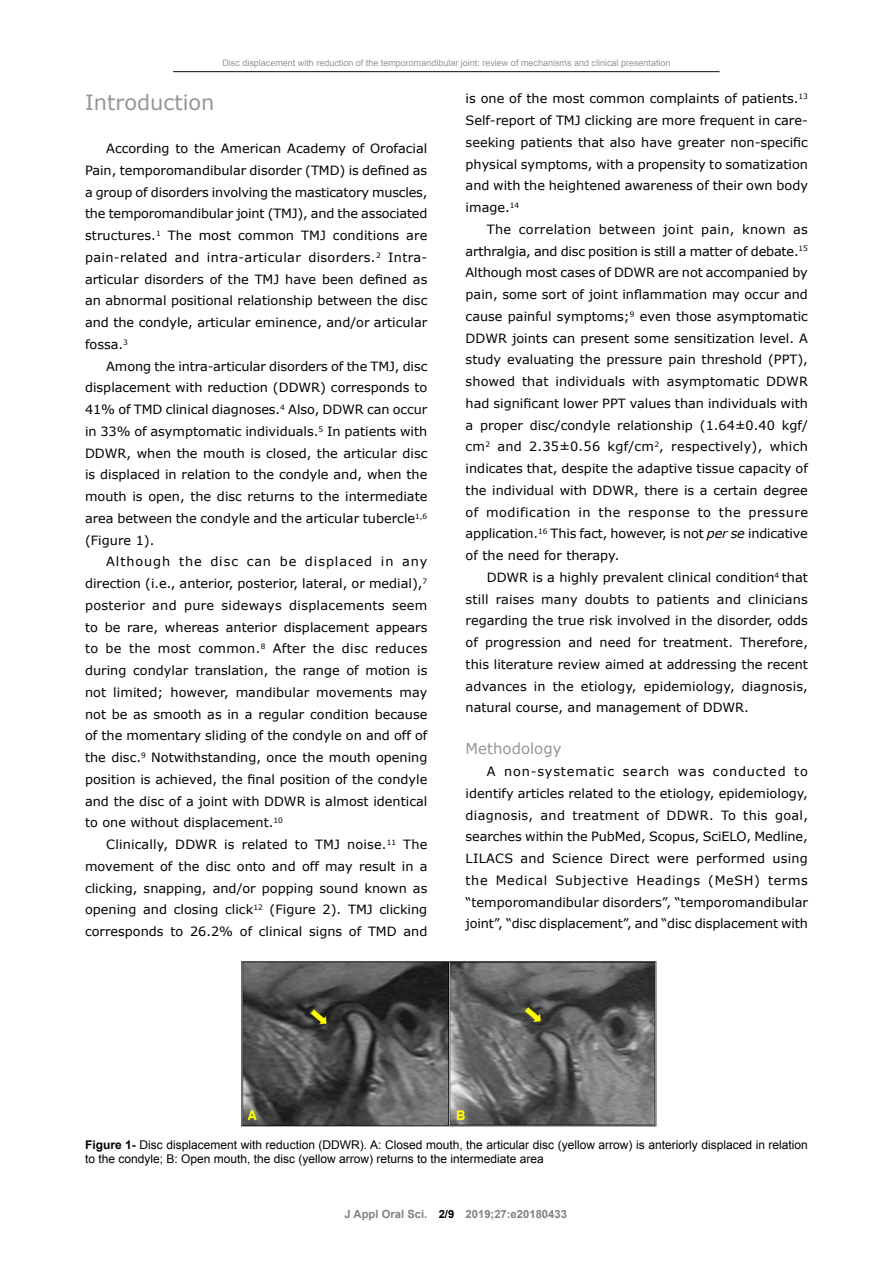
<style>
.page{position:relative;width:893px;height:1263px;background:#fff}
.page>*{position:absolute;margin:0;border:0;box-sizing:border-box;transform-origin:0 0}
.t1{font:21px "Verdana";color:#939598}
.t2{font:15px "Verdana";color:#939598}
.t3{font:12.75px/21.8px "Verdana";color:#000;text-align:justify}
.t4{font:12px/14.4px "Arial";color:#000}
.t5{font:700 11.25px "Arial";color:#808285}
.t6{font:9px "Arial";color:#939598}
.s1{font-style:italic}
.s2{font-weight:700}
.s3{color:#000}
</style>
<div class="page">
<hr style="left:173px;top:71px;width:547px;height:1px;background:#00110d">
<img style="left:241px;top:961px;width:416px;height:166px">
<p class="t6" style="left:222px;top:57px;width:450px">Disc displacement with reduction of the temporomandibular joint: review of mechanisms and clinical presentation</p>
<h1 class="t1" style="left:85px;top:88px;width:131px">Introduction</h1>
<p class="t3" style="left:85px;top:137px;width:344px;text-indent:21px">According to the American Academy of Orofacial Pain, temporomandibular disorder (TMD) is defined as a group of disorders involving the masticatory muscles, the temporomandibular joint (TMJ), and the associated structures.<sup>1</sup> The most common TMJ conditions are pain-related and intra-articular disorders.<sup>2</sup> Intra&shy;articular disorders of the TMJ have been defined as an abnormal positional relationship between the disc and the condyle, articular eminence, and/or articular fossa.<sup>3</sup></p>
<p class="t3" style="left:85px;top:355px;width:344px;text-indent:21px">Among the intra-articular disorders of the TMJ, disc displacement with reduction (DDWR) corresponds to 41% of TMD clinical diagnoses.<sup>4</sup> Also, DDWR can occur in 33% of asymptomatic individuals.<sup>5</sup> In patients with DDWR, when the mouth is closed, the articular disc is displaced in relation to the condyle and, when the mouth is open, the disc returns to the intermediate area between the condyle and the articular tubercle<sup>1,6 </sup>(Figure 1).</p>
<p class="t3" style="left:85px;top:551px;width:344px;text-indent:21px">Although the disc can be displaced in any direction (i.e., anterior, posterior, lateral, or medial),<sup>7 </sup>posterior and pure sideways displacements seem to be rare, whereas anterior displacement appears to be the most common.<sup>8</sup> After the disc reduces during condylar translation, the range of motion is not limited; however, mandibular movements may not be as smooth as in a regular condition because of the momentary sliding of the condyle on and off of the disc.<sup>9</sup> Notwithstanding, once the mouth opening position is achieved, the final position of the condyle and the disc of a joint with DDWR is almost identical to one without displacement.<sup>10</sup></p>
<p class="t3" style="left:85px;top:833px;width:344px;text-indent:21px">Clinically, DDWR is related to TMJ noise.<sup>11</sup> The movement of the disc onto and off may result in a clicking, snapping, and/or popping sound known as opening and closing click<sup>12</sup> (Figure 2). TMJ clicking corresponds to 26.2% of clinical signs of TMD and</p>
<p class="t3" style="left:466px;top:88px;width:344px">is one of the most common complaints of patients.<sup>13<br></sup>Self-report of TMJ clicking are more frequent in care&shy;seeking patients that also have greater non-specific physical symptoms, with a propensity to somatization and with the heightened awareness of their own body image.<sup>14</sup></p>
<p class="t3" style="left:466px;top:218px;width:344px;text-indent:21px">The correlation between joint pain, known as arthralgia, and disc position is still a matter of debate.<sup>15<br></sup>Although most cases of DDWR are not accompanied by pain, some sort of joint inflammation may occur and cause painful symptoms;<sup>9</sup> even those asymptomatic DDWR joints can present some sensitization level. A study evaluating the pressure pain threshold (PPT), showed that individuals with asymptomatic DDWR had significant lower PPT values than individuals with a proper disc/condyle relationship (1.64±0.40 kgf/ cm<sup>2</sup> and 2.35±0.56 kgf/cm<sup>2</sup>, respectively), which indicates that, despite the adaptive tissue capacity of the individual with DDWR, there is a certain degree of modification in the response to the pressure application.<sup>16</sup> This fact, however, is not <span class="s1">per se</span> indicative of the need for therapy.</p>
<p class="t3" style="left:466px;top:566px;width:344px;text-indent:21px">DDWR is a highly prevalent clinical condition<sup>4</sup> that still raises many doubts to patients and clinicians regarding the true risk involved in the disorder, odds of progression and need for treatment. Therefore, this literature review aimed at addressing the recent advances in the etiology, epidemiology, diagnosis, natural course, and management of DDWR.</p>
<p class="t2" style="left:466px;top:739px;width:97px">Methodology</p>
<p class="t3" style="left:466px;top:760px;width:344px;text-indent:21px">A non-systematic search was conducted to identify articles related to the etiology, epidemiology, diagnosis, and treatment of DDWR. To this goal, searches within the PubMed, Scopus, SciELO, Medline, LILACS and Science Direct were performed using the Medical Subjective Headings (MeSH) terms “temporomandibular disorders”, “temporomandibular joint”, “disc displacement”, and “disc displacement with</p>
<p class="t4" style="left:85px;top:1138px;width:724px"><span class="s2">Figure 1-</span> Disc displacement with reduction (DDWR). A: Closed mouth, the articular disc (yellow arrow) is anteriorly displaced in relation to the condyle; B: Open mouth, the disc (yellow arrow) returns to the intermediate area</p>
<p class="t5" style="left:345px;top:1206px;width:224px">J Appl Oral Sci. <span class="s3">2/9</span> 2019;27:e20180433</p>
</div>
